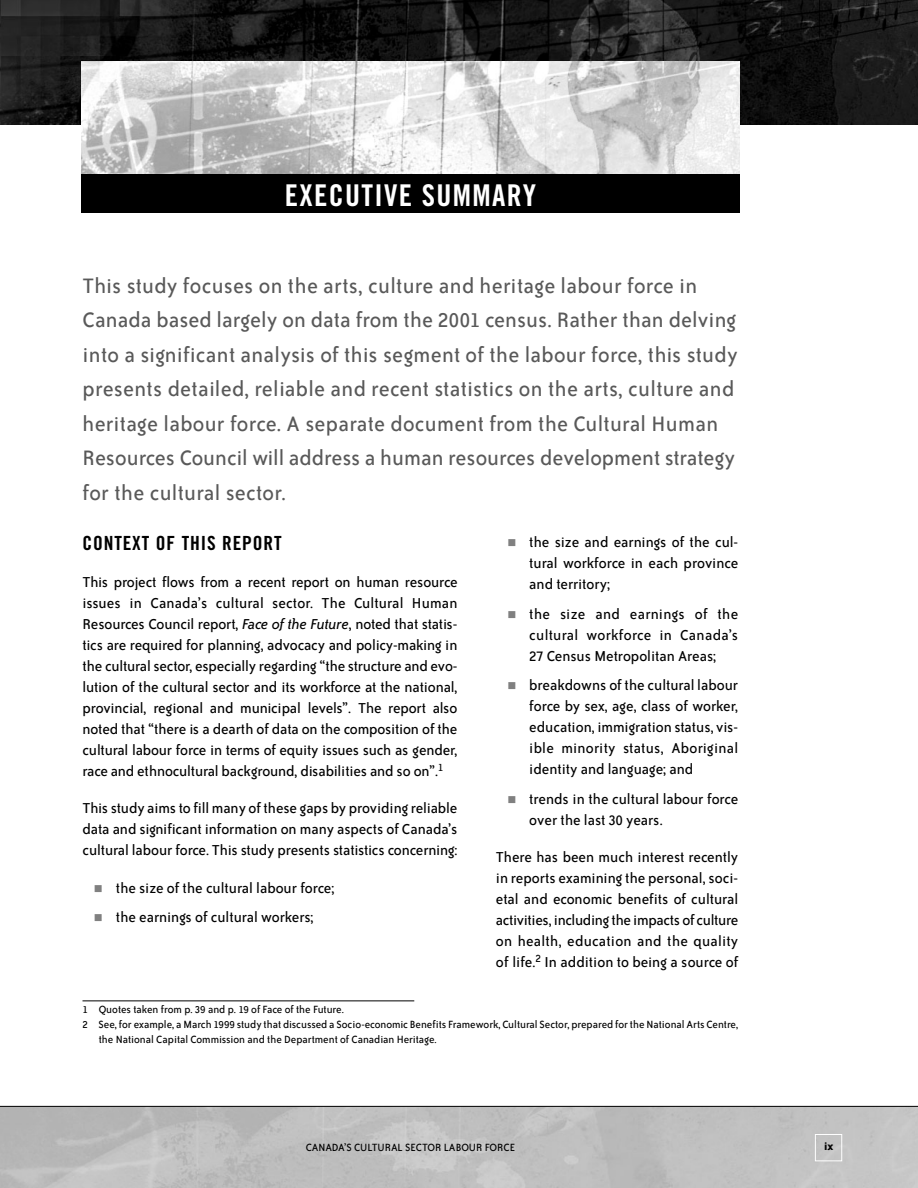
<style>
.page{position:relative;width:918px;height:1188px;background:#fff}
.page>*{position:absolute;margin:0;border:0;box-sizing:border-box;transform-origin:0 0}
.t1{font:30px "Trade Gothic Bold Cond Twenty";letter-spacing:.045em;color:#fff}
.t2{font:24px/34.5px "Bailey Sans ITC";letter-spacing:.015em;color:#595959}
.t3{font:19.5px "Trade Gothic Bold Cond Twenty";letter-spacing:.045em;color:#000}
.t4{font:16.5px/21px "Bailey Sans ITC";color:#000;text-align:justify}
.t5{font:700 12.75px "Bailey Sans ITC";color:#000}
.t6{font:12px "Bailey Sans ITC";color:#000}
.s1{font-style:italic}
</style>
<div class="page">
<div style="left:815px;top:1134px;width:27px;height:27px;border:1px solid #fff"></div>
<hr style="left:0;top:1106px;width:918px;height:1px;background:#000">
<img style="left:0;top:0;width:918px;height:124px">
<img style="left:81px;top:62px;width:659px;height:113px">
<div style="left:81px;top:175px;width:659px;height:38px;background:#000"></div>
<hr style="left:82px;top:1000px;width:332px;height:1px;background:#000">
<h1 class="t1" style="left:285px;top:184px;width:253px">EXECUTIVE SUMMARY</h1>
<p class="t2" style="left:82px;top:270px;width:657px">This study focuses on the arts, culture and heritage labour force in Canada based largely on data from the 2001 census. Rather than delving into a significant analysis of this segment of the labour force, this study presents detailed, reliable and recent statistics on the arts, culture and heritage labour force. A separate document from the Cultural Human Resources Council will address a human resources development strategy for the cultural sector.</p>
<p class="t3" style="left:82px;top:536px;width:201px">CONTEXT OF THIS REPORT</p>
<p class="t4" style="left:82px;top:573px;width:377px">This project flows from a recent report on human resource issues in Canada’s cultural sector. The Cultural Human Resources Council report, <span class="s1">Face of the Future</span>, noted that statis&shy;tics are required for planning, advocacy and policy-making in the cultural sector, especially regarding “the structure and evo&shy;lution of the cultural sector and its workforce at the national, provincial, regional and municipal levels”. The report also noted that “there is a dearth of data on the composition of the cultural labour force in terms of equity issues such as gender, race and ethnocultural background, disabilities and so on”.<sup>1</sup></p>
<p class="t4" style="left:82px;top:799px;width:376px">This study aims to fill many of these gaps by providing reliable data and significant information on many aspects of Canada’s cultural labour force. This study presents statistics concerning:</p>
<p class="t4" style="left:116px;top:874px;width:220px;line-height:29.7px">the size of the cultural labour force; the earnings of cultural workers;</p>
<p class="t4" style="left:529px;top:533px;width:211px">the size and earnings of the cul&shy;tural workforce in each province and territory;</p>
<p class="t4" style="left:529px;top:604px;width:211px">the size and earnings of the cultural workforce in Canada’s 27 Census Metropolitan Areas;</p>
<p class="t4" style="left:529px;top:676px;width:211px">breakdowns of the cultural labour force by sex, age, class of worker, education, immigration status, vis&shy;ible minority status, Aboriginal identity and language; and</p>
<p class="t4" style="left:529px;top:789px;width:211px">trends in the cultural labour force over the last 30 years.</p>
<p class="t4" style="left:496px;top:848px;width:244px">There has been much interest recently in reports examining the personal, soci&shy;etal and economic benefits of cultural activities, including the impacts of culture on health, education and the quality of life.<sup>2</sup> In addition to being a source of</p>
<p class="t6" style="left:82px;top:1005px;width:263px">1 Quotes taken from p. 39 and p. 19 of Face of the Future.</p>
<p class="t6" style="left:82px;top:1020px;width:657px">2 See, for example, a March 1999 study that discussed a Socio-economic Benefits Framework, Cultural Sector, prepared for the National Arts Centre,</p>
<p class="t6" style="left:99px;top:1035px;width:340px">the National Capital Commission and the Department of Canadian Heritage.</p>
<p class="t6" style="left:306px;top:1142px;width:211px">CANADA’S CULTURAL SECTOR LABOUR FORCE</p>
<p class="t5" style="left:824px;top:1142px;width:11px">ix</p>
</div>
